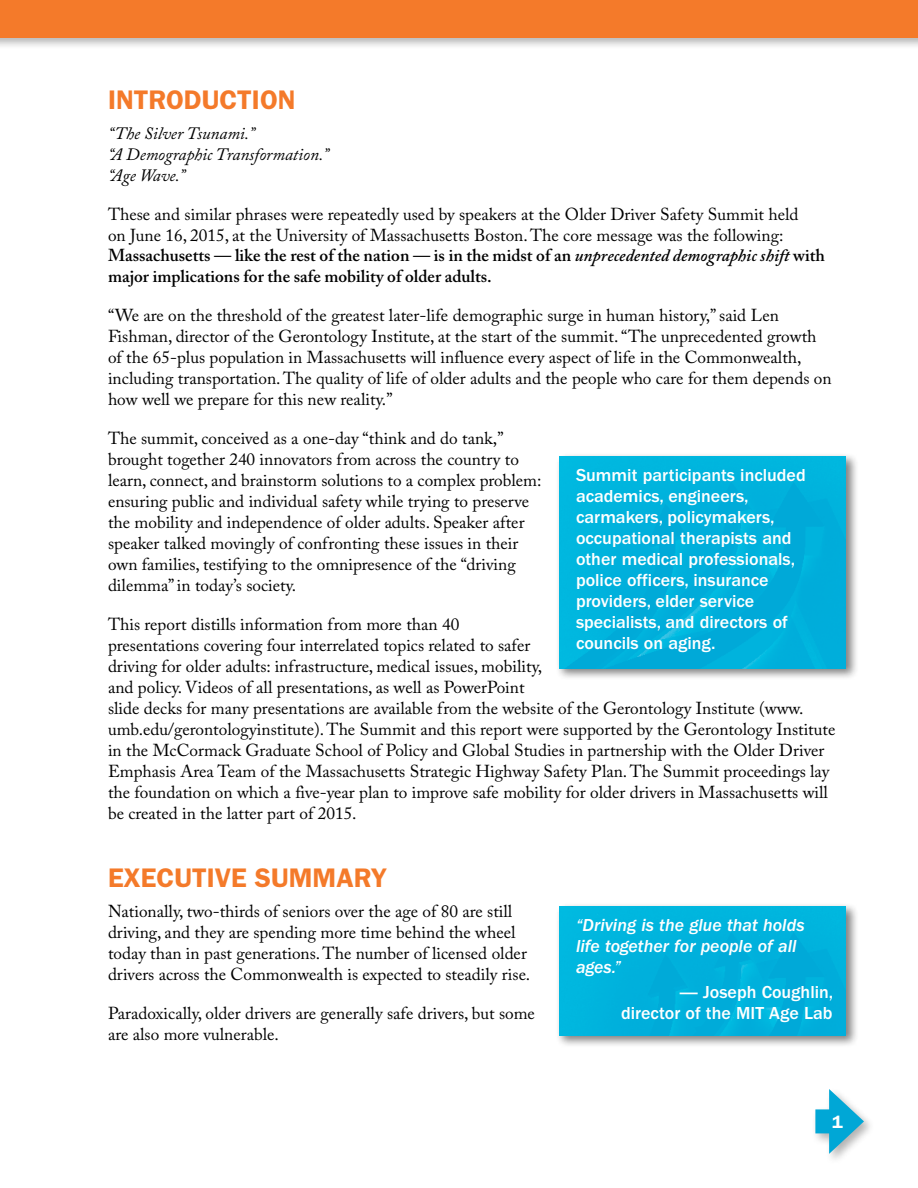
<style>
.page{position:relative;width:918px;height:1188px;background:#fff}
.page>*{position:absolute;margin:0;border:0;box-sizing:border-box;transform-origin:0 0}
.t1{font:600 27px "ITC Franklin Gothic Std";color:#f47a2a}
.t2{font:500 18px/21px "ITC Franklin Gothic Std";color:#fff}
.t3{font:18px/21px "ITC Franklin Gothic Std Med It";color:#fff}
.t4{font:600 18px "ITC Franklin Gothic Std";color:#fff}
.t5{font:17.25px/21px "Adobe Caslon Pro";color:#000}
.t6{font:italic 17.25px/21px "Adobe Caslon Pro";color:#000}
.s1{font-weight:600}
.s2{font-weight:600;font-style:italic}
</style>
<div class="page">
<div style="left:811px;top:1087px;width:65px;height:78px;background:#000;opacity:.3"></div>
<div style="left:815px;top:1109px;width:27px;height:24px;background:#00a7d6"></div>
<svg style="left:829px;top:1089px;width:35px;height:65px"></svg>
<div style="left:0;top:0;width:918px;height:50px;background:#000;opacity:.3"></div>
<div style="left:0;top:0;width:918px;height:38px;background:#f47a2a"></div>
<div style="left:555px;top:452px;width:304px;height:229px;background:#000;opacity:.5"></div>
<div style="left:559px;top:456px;width:287px;height:212px;background:#00b1dc"></div>
<div style="left:555px;top:902px;width:304px;height:147px;background:#000;opacity:.5"></div>
<img style="left:559px;top:906px;width:287px;height:130px">
<h1 class="t1" style="left:108px;top:83px;width:189px">INTRODUCTION</h1>
<p class="t6" style="left:108px;top:122px;width:223px">“The Silver Tsunami.”<br>“A Demographic Transformation.” “Age Wave.”</p>
<p class="t5" style="left:108px;top:203px;width:718px">These and similar phrases were repeatedly used by speakers at the Older Driver Safety Summit held<br>on June 16, 2015, at the University of Massachusetts Boston. The core message was the following:<br><span class="s1">Massachusetts — like the rest of the nation — is in the midst of an</span> <span class="s2">unprecedented demographic shift</span> <span class="s1">with major implications for the safe mobility of older adults.</span></p>
<p class="t5" style="left:108px;top:305px;width:725px">“We are on the threshold of the greatest later-life demographic surge in human history,” said Len Fishman, director of the Gerontology Institute, at the start of the summit. “The unprecedented growth of the 65-plus population in Massachusetts will influence every aspect of life in the Commonwealth, including transportation. The quality of life of older adults and the people who care for them depends on how well we prepare for this new reality.”</p>
<p class="t5" style="left:108px;top:428px;width:435px">The summit, conceived as a one-day “think and do tank,” brought together 240 innovators from across the country to learn, connect, and brainstorm solutions to a complex problem: ensuring public and individual safety while trying to preserve the mobility and independence of older adults. Speaker after speaker talked movingly of confronting these issues in their own families, testifying to the omnipresence of the “driving dilemma” in today’s society.</p>
<p class="t5" style="left:108px;top:614px;width:729px">This report distills information from more than 40<br>presentations covering four interrelated topics related to safer<br>driving for older adults: infrastructure, medical issues, mobility,<br>and policy. Videos of all presentations, as well as PowerPoint<br>slide decks for many presentations are available from the website of the Gerontology Institute (www. umb.edu/gerontologyinstitute). The Summit and this report were supported by the Gerontology Institute in the McCormack Graduate School of Policy and Global Studies in partnership with the Older Driver Emphasis Area Team of the Massachusetts Strategic Highway Safety Plan. The Summit proceedings lay the foundation on which a five-year plan to improve safe mobility for older drivers in Massachusetts will be created in the latter part of 2015.</p>
<p class="t2" style="left:576px;top:465px;width:231px">Summit participants included academics, engineers, carmakers, policymakers, occupational therapists and other medical professionals, police officers, insurance providers, elder service specialists, and directors of councils on aging.</p>
<h1 class="t1" style="left:108px;top:862px;width:281px">EXECUTIVE SUMMARY</h1>
<p class="t5" style="left:108px;top:901px;width:424px">Nationally, two-thirds of seniors over the age of 80 are still driving, and they are spending more time behind the wheel today than in past generations. The number of licensed older drivers across the Commonwealth is expected to steadily rise.</p>
<p class="t5" style="left:108px;top:1003px;width:428px">Paradoxically, older drivers are generally safe drivers, but some are also more vulnerable.</p>
<p class="t3" style="left:576px;top:915px;width:230px">“Driving is the glue that holds life together for people of all ages.”</p>
<p class="t2" style="left:621px;top:982px;width:214px;text-align:right">— Joseph Coughlin, director of the MIT Age Lab</p>
<p class="t4" style="left:832px;top:1111px;width:12px">1</p>
</div>
